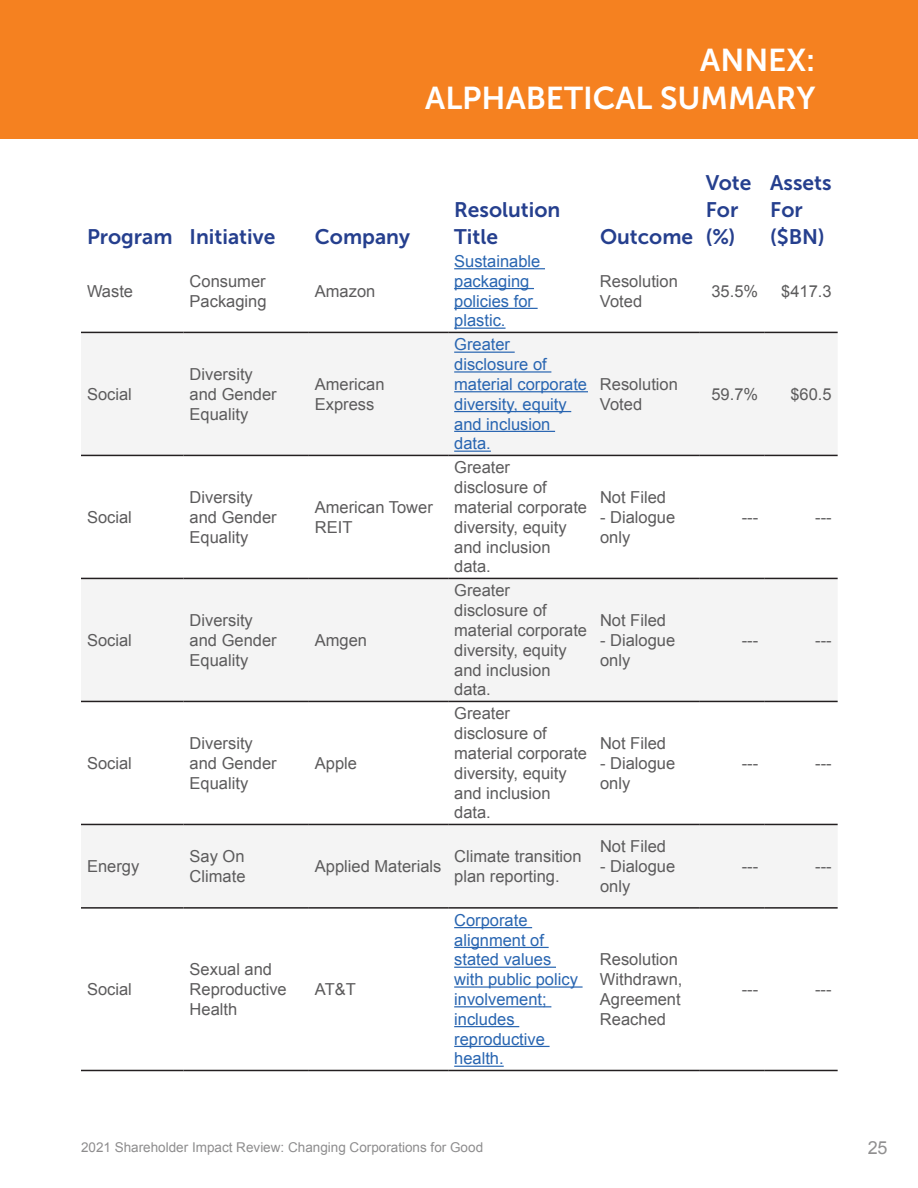
<style>
.page{position:relative;width:918px;height:1188px;background:#fff}
.page>*{position:absolute;margin:0;border:0;box-sizing:border-box;transform-origin:0 0}
.t1{font:31.5px/37.8px "Museo Sans 700";color:#fff;text-align:right}
.t2{font:21px/27px "Museo Sans 700";color:#253f8e}
.t3{font:18px "Arial";color:#5c5b5c}
.t4{font:16.5px/19.8px "Arial";color:#5c5b5c}
.t5{font:16.5px/19.8px "Arial";color:#2865b1}
.t6{font:13.5px "Arial";color:#5c5b5c}
</style>
<div class="page">
<div style="left:0;top:0;width:918px;height:139px;background:#f58120"></div>
<svg style="left:81px;top:333px;width:757px;height:574px;fill:#f4f4f4"></svg>
<hr style="left:81px;top:332px;width:103px;height:1px;background:#231f20">
<hr style="left:184px;top:332px;width:125px;height:1px;background:#231f20">
<hr style="left:309px;top:332px;width:139px;height:1px;background:#231f20">
<hr style="left:448px;top:332px;width:146px;height:1px;background:#231f20">
<hr style="left:594px;top:332px;width:106px;height:1px;background:#231f20">
<hr style="left:700px;top:332px;width:64px;height:1px;background:#231f20">
<hr style="left:764px;top:332px;width:74px;height:1px;background:#231f20">
<hr style="left:81px;top:455px;width:103px;height:1px;background:#231f20">
<hr style="left:184px;top:455px;width:125px;height:1px;background:#231f20">
<hr style="left:309px;top:455px;width:139px;height:1px;background:#231f20">
<hr style="left:448px;top:455px;width:146px;height:1px;background:#231f20">
<hr style="left:594px;top:455px;width:106px;height:1px;background:#231f20">
<hr style="left:81px;top:578px;width:103px;height:1px;background:#231f20">
<hr style="left:184px;top:578px;width:125px;height:1px;background:#231f20">
<hr style="left:309px;top:578px;width:139px;height:1px;background:#231f20">
<hr style="left:448px;top:578px;width:146px;height:1px;background:#231f20">
<hr style="left:594px;top:578px;width:106px;height:1px;background:#231f20">
<hr style="left:81px;top:701px;width:103px;height:1px;background:#231f20">
<hr style="left:184px;top:701px;width:125px;height:1px;background:#231f20">
<hr style="left:309px;top:701px;width:139px;height:1px;background:#231f20">
<hr style="left:448px;top:701px;width:146px;height:1px;background:#231f20">
<hr style="left:594px;top:701px;width:106px;height:1px;background:#231f20">
<hr style="left:81px;top:824px;width:103px;height:1px;background:#231f20">
<hr style="left:184px;top:824px;width:125px;height:1px;background:#231f20">
<hr style="left:309px;top:824px;width:139px;height:1px;background:#231f20">
<hr style="left:448px;top:824px;width:146px;height:1px;background:#231f20">
<hr style="left:594px;top:824px;width:106px;height:1px;background:#231f20">
<hr style="left:81px;top:907px;width:103px;height:2px;background:#231f20">
<hr style="left:184px;top:907px;width:125px;height:2px;background:#231f20">
<hr style="left:309px;top:907px;width:139px;height:2px;background:#231f20">
<hr style="left:448px;top:907px;width:146px;height:2px;background:#231f20">
<hr style="left:594px;top:907px;width:106px;height:2px;background:#231f20">
<hr style="left:81px;top:1070px;width:103px;height:1px;background:#231f20">
<hr style="left:184px;top:1070px;width:125px;height:1px;background:#231f20">
<hr style="left:309px;top:1070px;width:139px;height:1px;background:#231f20">
<hr style="left:448px;top:1070px;width:146px;height:1px;background:#231f20">
<hr style="left:594px;top:1070px;width:106px;height:1px;background:#231f20">
<hr style="left:700px;top:455px;width:64px;height:1px;background:#231f20">
<hr style="left:764px;top:455px;width:74px;height:1px;background:#231f20">
<hr style="left:700px;top:578px;width:64px;height:1px;background:#231f20">
<hr style="left:764px;top:578px;width:74px;height:1px;background:#231f20">
<hr style="left:700px;top:701px;width:64px;height:1px;background:#231f20">
<hr style="left:764px;top:701px;width:74px;height:1px;background:#231f20">
<hr style="left:700px;top:824px;width:64px;height:1px;background:#231f20">
<hr style="left:764px;top:824px;width:74px;height:1px;background:#231f20">
<hr style="left:700px;top:907px;width:64px;height:2px;background:#231f20">
<hr style="left:764px;top:907px;width:74px;height:2px;background:#231f20">
<hr style="left:700px;top:1070px;width:64px;height:1px;background:#231f20">
<hr style="left:764px;top:1070px;width:74px;height:1px;background:#231f20">
<hr style="left:454px;top:268px;width:91px;height:1px;background:#2865b1">
<hr style="left:454px;top:288px;width:80px;height:1px;background:#2865b1">
<hr style="left:454px;top:308px;width:84px;height:1px;background:#2865b1">
<hr style="left:454px;top:328px;width:52px;height:1px;background:#2865b1">
<hr style="left:454px;top:352px;width:61px;height:1px;background:#2865b1">
<hr style="left:454px;top:371px;width:97px;height:2px;background:#2865b1">
<hr style="left:454px;top:391px;width:134px;height:1px;background:#2865b1">
<hr style="left:454px;top:411px;width:117px;height:1px;background:#2865b1">
<hr style="left:454px;top:431px;width:101px;height:1px;background:#2865b1">
<hr style="left:454px;top:451px;width:37px;height:1px;background:#2865b1">
<hr style="left:454px;top:927px;width:78px;height:1px;background:#2865b1">
<hr style="left:454px;top:947px;width:95px;height:1px;background:#2865b1">
<hr style="left:454px;top:967px;width:102px;height:1px;background:#2865b1">
<hr style="left:454px;top:986px;width:129px;height:2px;background:#2865b1">
<hr style="left:454px;top:1006px;width:97px;height:1px;background:#2865b1">
<hr style="left:454px;top:1026px;width:65px;height:1px;background:#2865b1">
<hr style="left:454px;top:1046px;width:96px;height:1px;background:#2865b1">
<hr style="left:454px;top:1066px;width:50px;height:1px;background:#2865b1">
<h1 class="t1" style="left:425px;top:41px;width:392px">ANNEX:<br>ALPHABETICAL SUMMARY</h1>
<p class="t2" style="left:87px;top:223px;width:190px">Program Initiative</p>
<p class="t2" style="left:315px;top:223px;width:97px">Company</p>
<p class="t4" style="left:87px;top:281px;width:48px">Waste</p>
<p class="t4" style="left:190px;top:271px;width:79px">Consumer<br>Packaging</p>
<p class="t4" style="left:315px;top:281px;width:62px">Amazon</p>
<p class="t4" style="left:87px;top:384px;width:46px">Social</p>
<p class="t4" style="left:190px;top:365px;width:89px">Diversity and Gender<br>Equality</p>
<p class="t4" style="left:315px;top:375px;width:71px">American<br>Express</p>
<p class="t2" style="left:454px;top:196px;width:108px">Resolution<br>Title</p>
<p class="t5" style="left:454px;top:251px;width:88px">Sustainable packaging policies for plastic.</p>
<p class="t5" style="left:454px;top:335px;width:134px">Greater disclosure of material corporate diversity, equity and inclusion data.</p>
<p class="t2" style="left:600px;top:223px;width:95px">Outcome</p>
<p class="t2" style="left:706px;top:169px;width:47px">Vote<br>For (%)</p>
<p class="t2" style="left:770px;top:169px;width:63px">Assets<br>For ($BN)</p>
<p class="t4" style="left:600px;top:271px;width:79px">Resolution<br>Voted</p>
<p class="t4" style="left:711px;top:281px;width:48px">35.5%</p>
<p class="t4" style="left:781px;top:281px;width:52px">$417.3</p>
<p class="t4" style="left:600px;top:375px;width:79px">Resolution<br>Voted</p>
<p class="t4" style="left:711px;top:384px;width:48px">59.7%</p>
<p class="t4" style="left:790px;top:384px;width:43px">$60.5</p>
<p class="t4" style="left:87px;top:507px;width:46px">Social</p>
<p class="t4" style="left:87px;top:630px;width:46px">Social</p>
<p class="t4" style="left:87px;top:753px;width:46px">Social</p>
<p class="t4" style="left:190px;top:488px;width:89px">Diversity and Gender<br>Equality</p>
<p class="t4" style="left:315px;top:498px;width:119px">American Tower<br>REIT</p>
<p class="t4" style="left:190px;top:611px;width:89px">Diversity and Gender<br>Equality</p>
<p class="t4" style="left:190px;top:734px;width:89px">Diversity and Gender<br>Equality</p>
<p class="t4" style="left:315px;top:630px;width:54px">Amgen</p>
<p class="t4" style="left:315px;top:753px;width:44px">Apple</p>
<p class="t4" style="left:454px;top:458px;width:134px">Greater disclosure of material corporate diversity, equity and inclusion data.</p>
<p class="t4" style="left:454px;top:581px;width:134px">Greater disclosure of material corporate diversity, equity and inclusion data.</p>
<p class="t4" style="left:454px;top:704px;width:134px">Greater disclosure of material corporate diversity, equity and inclusion data.</p>
<p class="t4" style="left:87px;top:857px;width:54px">Energy</p>
<p class="t4" style="left:190px;top:847px;width:57px">Say On<br>Climate</p>
<p class="t4" style="left:315px;top:857px;width:128px">Applied Materials</p>
<p class="t4" style="left:454px;top:847px;width:129px">Climate transition plan reporting.</p>
<p class="t4" style="left:87px;top:980px;width:46px">Social</p>
<p class="t4" style="left:190px;top:960px;width:99px">Sexual and<br>Reproductive<br>Health</p>
<p class="t4" style="left:315px;top:980px;width:42px">AT&amp;T</p>
<p class="t5" style="left:454px;top:910px;width:125px">Corporate alignment of stated values with public policy involvement; includes reproductive health.</p>
<p class="t4" style="left:600px;top:488px;width:68px">Not Filed</p>
<p class="t4" style="left:600px;top:507px;width:77px">- Dialogue only</p>
<p class="t4" style="left:742px;top:507px;width:18px">---</p>
<p class="t4" style="left:815px;top:507px;width:18px">---</p>
<p class="t4" style="left:600px;top:611px;width:68px">Not Filed</p>
<p class="t4" style="left:600px;top:630px;width:77px">- Dialogue only</p>
<p class="t4" style="left:742px;top:630px;width:18px">---</p>
<p class="t4" style="left:815px;top:630px;width:18px">---</p>
<p class="t4" style="left:600px;top:734px;width:68px">Not Filed</p>
<p class="t4" style="left:600px;top:753px;width:77px">- Dialogue only</p>
<p class="t4" style="left:742px;top:753px;width:18px">---</p>
<p class="t4" style="left:815px;top:753px;width:18px">---</p>
<p class="t4" style="left:600px;top:837px;width:68px">Not Filed</p>
<p class="t4" style="left:600px;top:857px;width:77px">- Dialogue only</p>
<p class="t4" style="left:742px;top:857px;width:18px">---</p>
<p class="t4" style="left:815px;top:857px;width:18px">---</p>
<p class="t4" style="left:600px;top:950px;width:84px">Resolution<br>Withdrawn,<br>Agreement<br>Reached</p>
<p class="t4" style="left:742px;top:980px;width:18px">---</p>
<p class="t4" style="left:815px;top:980px;width:18px">---</p>
<p class="t6" style="left:81px;top:1139px;width:404px">2021 Shareholder Impact Review: Changing Corporations for Good</p>
<p class="t3" style="left:867px;top:1136px;width:22px">25</p>
</div>
